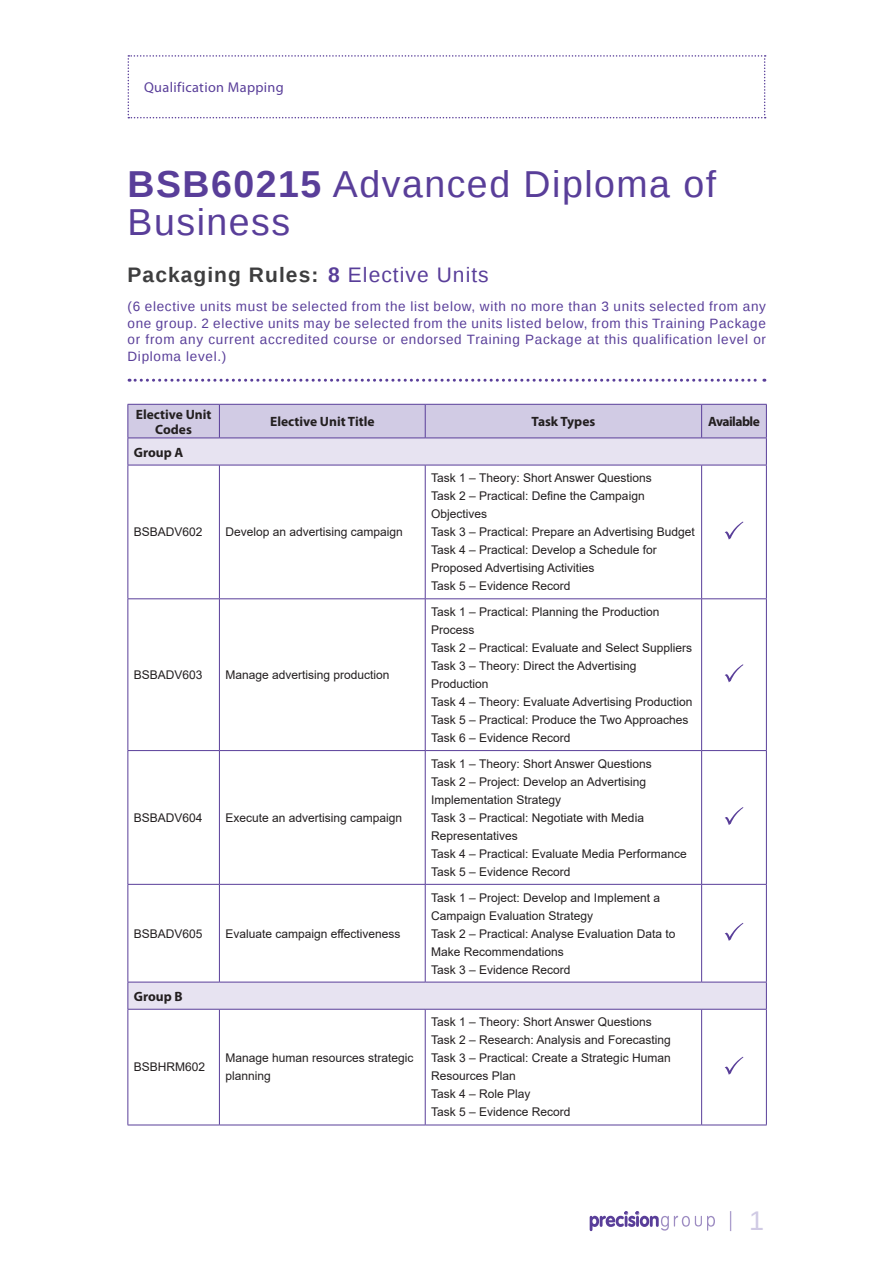
<style>
.page{position:relative;width:893px;height:1263px;background:#fff}
.page>*{position:absolute;margin:0;border:0;box-sizing:border-box;transform-origin:0 0}
.t1{font:37.5px/37.5px "Liberation Sans";letter-spacing:.04em;color:#593e99}
.t2{font:27px "Liberation Sans";color:#d0cae4}
.t3{font:700 21px "Liberation Sans";letter-spacing:.05em;color:#3e3e3f}
.t4{font:14.25px "Myriad Pro";letter-spacing:.025em;color:#593e99}
.t5{font:13.5px/16.5px "Liberation Sans";letter-spacing:.05em;color:#593e99;text-align:justify}
.t6{font:700 13.5px/15px "Myriad Pro";color:#231f20;text-align:center}
.t7{font:700 13.5px "Myriad Pro";letter-spacing:-.04em;color:#231f20}
.t8{font:12px/18px "Arial";color:#231f20}
.s1{font-weight:700}
.s2{color:#593e99}
.s3{font-weight:400;color:#593e99}
</style>
<div class="page">
<svg style="left:730px;top:1211px;width:1px;height:20px"></svg>
<svg style="left:590px;top:1211px;width:125px;height:20px"></svg>
<svg style="left:128px;top:55px;width:638px;height:63px"></svg>
<svg style="left:129px;top:379px;width:636px;height:3px"></svg>
<svg style="left:129px;top:466px;width:637px;height:543px"></svg>
<svg style="left:128px;top:404px;width:639px;height:61px;background:#d4cee5"></svg>
<hr style="left:128px;top:465px;width:1px;height:133px;background:#593e99">
<hr style="left:128px;top:465px;width:91px;height:1px;background:#593e99">
<hr style="left:219px;top:465px;width:1px;height:133px;background:#593e99">
<hr style="left:219px;top:465px;width:206px;height:1px;background:#593e99">
<hr style="left:425px;top:465px;width:1px;height:133px;background:#593e99">
<hr style="left:425px;top:465px;width:277px;height:1px;background:#593e99">
<hr style="left:701px;top:465px;width:1px;height:133px;background:#593e99">
<hr style="left:702px;top:465px;width:65px;height:1px;background:#593e99">
<hr style="left:766px;top:465px;width:1px;height:133px;background:#593e99">
<hr style="left:128px;top:599px;width:1px;height:151px;background:#593e99">
<hr style="left:128px;top:598px;width:91px;height:1px;background:#593e99">
<hr style="left:219px;top:599px;width:1px;height:151px;background:#593e99">
<hr style="left:219px;top:598px;width:206px;height:1px;background:#593e99">
<hr style="left:425px;top:599px;width:1px;height:151px;background:#593e99">
<hr style="left:425px;top:598px;width:277px;height:1px;background:#593e99">
<hr style="left:701px;top:599px;width:1px;height:151px;background:#593e99">
<hr style="left:702px;top:598px;width:65px;height:1px;background:#593e99">
<hr style="left:766px;top:599px;width:1px;height:151px;background:#593e99">
<hr style="left:128px;top:751px;width:1px;height:133px;background:#593e99">
<hr style="left:128px;top:750px;width:91px;height:1px;background:#593e99">
<hr style="left:219px;top:751px;width:1px;height:133px;background:#593e99">
<hr style="left:219px;top:750px;width:206px;height:1px;background:#593e99">
<hr style="left:425px;top:750px;width:277px;height:1px;background:#593e99">
<hr style="left:702px;top:750px;width:65px;height:1px;background:#593e99">
<hr style="left:425px;top:751px;width:1px;height:133px;background:#593e99">
<hr style="left:701px;top:751px;width:1px;height:133px;background:#593e99">
<hr style="left:766px;top:751px;width:1px;height:133px;background:#593e99">
<hr style="left:128px;top:885px;width:1px;height:97px;background:#593e99">
<hr style="left:128px;top:1009px;width:1px;height:116px;background:#593e99">
<hr style="left:128px;top:884px;width:91px;height:1px;background:#593e99">
<hr style="left:128px;top:1125px;width:91px;height:1px;background:#593e99">
<hr style="left:219px;top:885px;width:1px;height:97px;background:#593e99">
<hr style="left:219px;top:1009px;width:1px;height:116px;background:#593e99">
<hr style="left:219px;top:884px;width:206px;height:1px;background:#593e99">
<hr style="left:425px;top:884px;width:277px;height:1px;background:#593e99">
<hr style="left:702px;top:884px;width:65px;height:1px;background:#593e99">
<hr style="left:425px;top:885px;width:1px;height:97px;background:#593e99">
<hr style="left:701px;top:885px;width:1px;height:97px;background:#593e99">
<hr style="left:766px;top:885px;width:1px;height:97px;background:#593e99">
<hr style="left:425px;top:1009px;width:1px;height:116px;background:#593e99">
<hr style="left:701px;top:1009px;width:1px;height:116px;background:#593e99">
<hr style="left:766px;top:1009px;width:1px;height:116px;background:#593e99">
<hr style="left:219px;top:1125px;width:206px;height:1px;background:#593e99">
<hr style="left:425px;top:1125px;width:277px;height:1px;background:#593e99">
<hr style="left:702px;top:1125px;width:65px;height:1px;background:#593e99">
<svg style="left:128px;top:983px;width:1px;height:26px"></svg>
<hr style="left:128px;top:982px;width:91px;height:1px;background:#593e99">
<hr style="left:219px;top:982px;width:206px;height:1px;background:#593e99">
<hr style="left:425px;top:982px;width:277px;height:1px;background:#593e99">
<hr style="left:702px;top:982px;width:65px;height:1px;background:#593e99">
<svg style="left:766px;top:982px;width:1px;height:27px"></svg>
<hr style="left:128px;top:1009px;width:91px;height:1px;background:#593e99">
<hr style="left:219px;top:1009px;width:206px;height:1px;background:#593e99">
<hr style="left:425px;top:1009px;width:277px;height:1px;background:#593e99">
<hr style="left:702px;top:1009px;width:65px;height:1px;background:#593e99">
<svg style="left:725px;top:521px;width:18px;height:19px"></svg>
<svg style="left:725px;top:664px;width:18px;height:18px"></svg>
<svg style="left:725px;top:807px;width:18px;height:18px"></svg>
<svg style="left:725px;top:923px;width:18px;height:18px"></svg>
<svg style="left:725px;top:1057px;width:18px;height:18px"></svg>
<p class="t4" style="left:144px;top:79px;width:141px">Qualification Mapping</p>
<p class="t1" style="left:128px;top:167px;width:590px"><span class="s1">BSB60215</span> Advanced Diploma of<br>Business</p>
<p class="t3" style="left:128px;top:260px;width:363px">Packaging Rules: <span class="s2">8</span> <span class="s3">Elective Units</span></p>
<p class="t5" style="left:128px;top:299px;width:640px">(6 elective units must be selected from the list below, with no more than 3 units selected from any one group. 2 elective units may be selected from the units listed below, from this Training Package or from any current accredited course or endorsed Training Package at this qualification level or Diploma level.)</p>
<p class="t6" style="left:136px;top:406px;width:77px">Elective Unit<br>Codes</p>
<p class="t6" style="left:270px;top:414px;width:106px">Elective Unit Title</p>
<p class="t6" style="left:531px;top:414px;width:65px">Task Types</p>
<p class="t7" style="left:708px;top:413px;width:53px">Available</p>
<p class="t6" style="left:134px;top:444px;width:51px">Group A</p>
<p class="t8" style="left:134px;top:523px;width:70px">BSBADV602</p>
<p class="t8" style="left:225px;top:523px;width:179px">Develop an advertising campaign</p>
<p class="t8" style="left:134px;top:666px;width:70px">BSBADV603</p>
<p class="t8" style="left:225px;top:666px;width:166px">Manage advertising production</p>
<p class="t8" style="left:134px;top:808px;width:70px">BSBADV604</p>
<p class="t8" style="left:225px;top:808px;width:178px">Execute an advertising campaign</p>
<p class="t8" style="left:134px;top:924px;width:70px">BSBADV605</p>
<p class="t8" style="left:225px;top:924px;width:177px">Evaluate campaign effectiveness</p>
<p class="t6" style="left:134px;top:988px;width:50px">Group B</p>
<p class="t8" style="left:134px;top:1058px;width:73px">BSBHRM602</p>
<p class="t8" style="left:225px;top:1049px;width:190px">Manage human resources strategic planning</p>
<p class="t8" style="left:431px;top:469px;width:265px">Task 1 – Theory: Short Answer Questions<br>Task 2 – Practical: Define the Campaign Objectives<br>Task 3 – Practical: Prepare an Advertising Budget Task 4 – Practical: Develop a Schedule for Proposed Advertising Activities<br>Task 5 – Evidence Record</p>
<p class="t8" style="left:431px;top:603px;width:263px">Task 1 – Practical: Planning the Production Process<br>Task 2 – Practical: Evaluate and Select Suppliers Task 3 – Theory: Direct the Advertising Production<br>Task 4 – Theory: Evaluate Advertising Production Task 5 – Practical: Produce the Two Approaches Task 6 – Evidence Record</p>
<p class="t8" style="left:431px;top:754px;width:257px">Task 1 – Theory: Short Answer Questions<br>Task 2 – Project: Develop an Advertising Implementation Strategy<br>Task 3 – Practical: Negotiate with Media Representatives<br>Task 4 – Practical: Evaluate Media Performance Task 5 – Evidence Record</p>
<p class="t8" style="left:431px;top:888px;width:246px">Task 1 – Project: Develop and Implement a<br>Campaign Evaluation Strategy<br>Task 2 – Practical: Analyse Evaluation Data to<br>Make Recommendations<br>Task 3 – Evidence Record</p>
<p class="t8" style="left:431px;top:1013px;width:241px">Task 1 – Theory: Short Answer Questions<br>Task 2 – Research: Analysis and Forecasting<br>Task 3 – Practical: Create a Strategic Human<br>Resources Plan<br>Task 4 – Role Play<br>Task 5 – Evidence Record</p>
<p class="t2" style="left:749px;top:1205px;width:17px">1</p>
</div>
